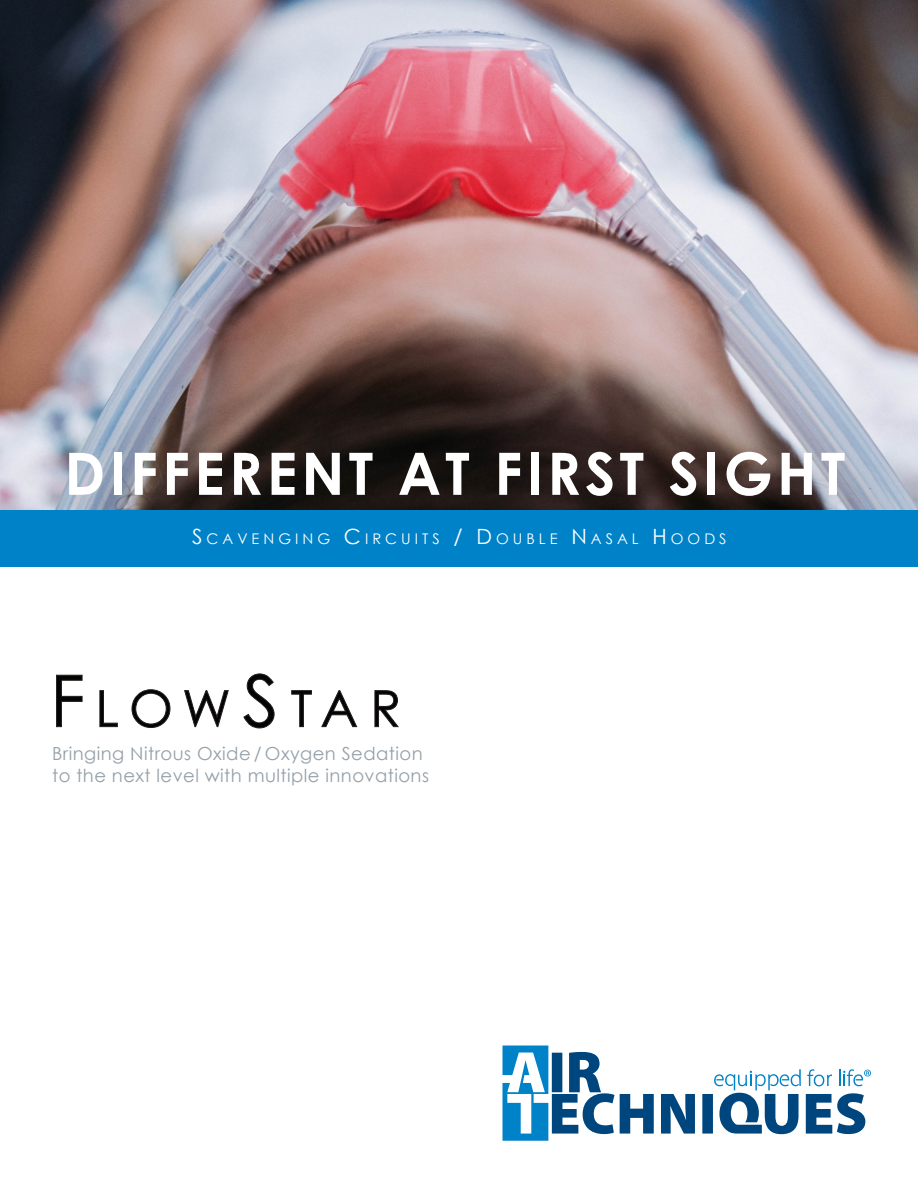
<style>
.page{position:relative;width:918px;height:1188px;background:#fff}
.page>*{position:absolute;margin:0;border:0;box-sizing:border-box;transform-origin:0 0}
.t1{font:700 58.5px "Century Gothic";letter-spacing:.07em;color:#fff}
.cvr_subhead-gl{font:18px/21.6px "Century Gothic";letter-spacing:.025em;color:#94a0a9}
.blue_bar_product_name-gl{font:14.7px "Century Gothic";letter-spacing:.27em;color:#fff}
.s1{font-size:21px}
</style>
<div class="page">
<svg style="left:503px;top:1046px;width:368px;height:95px"></svg>
<img style="left:0;top:0;width:918px;height:510px">
<div style="left:0;top:510px;width:918px;height:56px;background:#0082c8"></div>
<svg style="left:56px;top:675px;width:26px;height:52px"></svg>
<svg style="left:100px;top:690px;width:18px;height:37px"></svg>
<svg style="left:132px;top:689px;width:38px;height:39px"></svg>
<svg style="left:184px;top:690px;width:45px;height:37px"></svg>
<svg style="left:244px;top:674px;width:30px;height:54px"></svg>
<svg style="left:291px;top:690px;width:21px;height:37px"></svg>
<svg style="left:322px;top:690px;width:35px;height:37px"></svg>
<svg style="left:375px;top:690px;width:23px;height:37px"></svg>
<p class="t1" style="left:64px;top:429px;width:782px">DIFFERENT AT FIRST SIGHT</p>
<p class="blue_bar_product_name-gl" style="left:192px;top:529px;width:524px"><span class="s1">S</span>CAVENGING <span class="s1">C</span> IRCUITS <span class="s1">/ D</span>OUBLE <span class="s1">N</span> ASAL <span class="s1">H</span>OODS</p>
<p class="cvr_subhead-gl" style="left:52px;top:743px;width:378px">Bringing Nitrous Oxide / Oxygen Sedation to the next level with multiple innovations</p>
</div>
